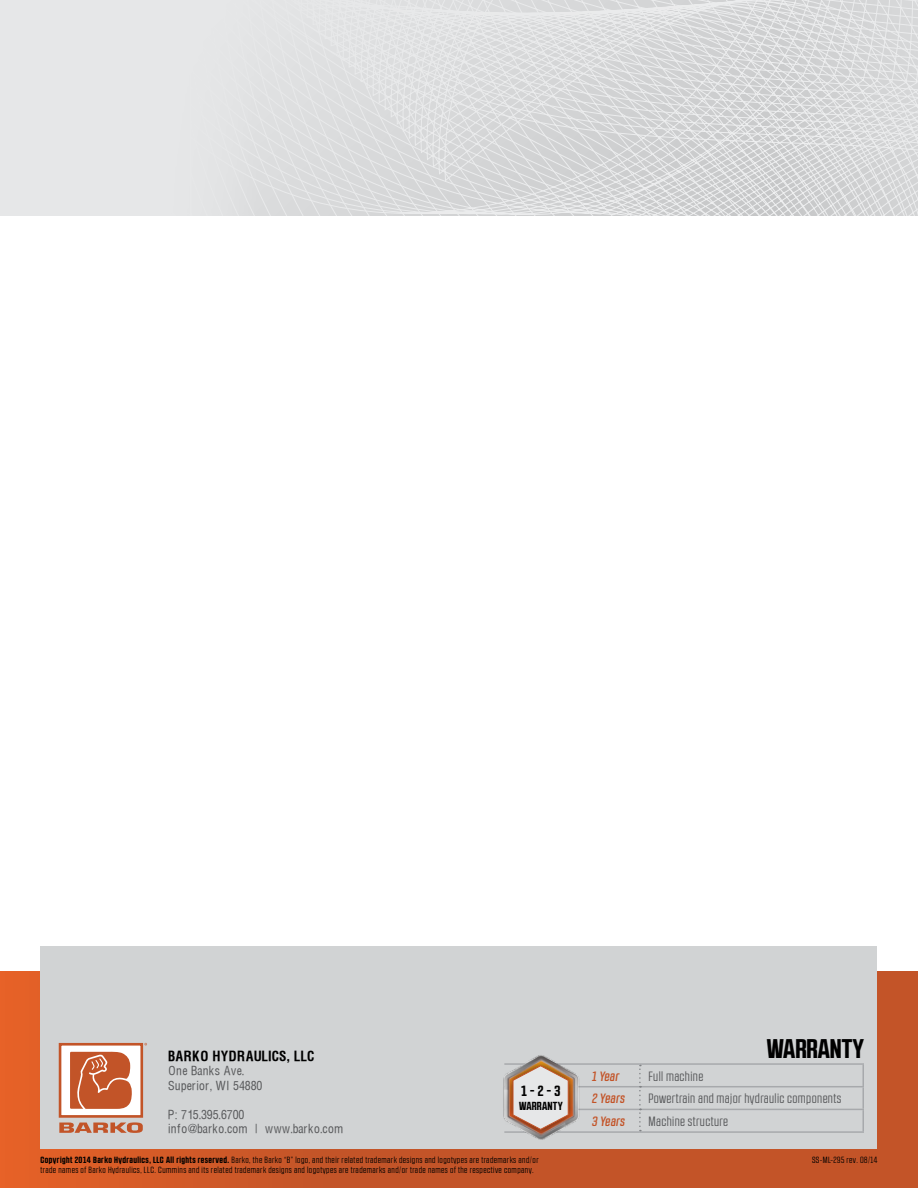
<style>
.page{position:relative;width:918px;height:1188px;background:#fff}
.page>*{position:absolute;margin:0;border:0;box-sizing:border-box;transform-origin:0 0}
.t1{font:700 27px "RB No 2.1 a";color:#000}
.t2{font:700 14.7px "RB No 2.1 a";color:#000}
.t3{font:13.5px "RB No 2.1 a";letter-spacing:.03em;color:#58595b}
.t4{font:700 13.5px "Context Cond S Si";letter-spacing:.05em;color:#000}
.t5{font:italic 500 13.5px "RB No 2.1 a";letter-spacing:.02em;color:#c35428}
.t6{font:12px/14.4px "Context Cond S Si";letter-spacing:.05em;color:#58595b}
.t7{font:700 11.7px "RB No 2.1 a";letter-spacing:.02em;color:#000}
.t8{font:9px/9.8px "RB No 2.1 a";letter-spacing:.05em;color:#000}
.s1{font-weight:700}
</style>
<div class="page">
<svg style="left:0;top:972px;width:918px;height:216px;background:#cc592a"></svg>
<div style="left:40px;top:946px;width:838px;height:202px;background:#d1d3d4"></div>
<div style="left:0;top:0;width:918px;height:216px;background:#e6e7e8"></div>
<hr style="left:504px;top:1086px;width:135px;height:1px;background:#a7a9ac">
<hr style="left:641px;top:1086px;width:223px;height:1px;background:#a7a9ac">
<hr style="left:504px;top:1109px;width:135px;height:1px;background:#a7a9ac">
<hr style="left:641px;top:1109px;width:223px;height:1px;background:#a7a9ac">
<hr style="left:504px;top:1131px;width:136px;height:2px;background:#a7a9ac">
<hr style="left:640px;top:1131px;width:224px;height:2px;background:#a7a9ac">
<hr style="left:504px;top:1063px;width:136px;height:2px;background:#a7a9ac">
<hr style="left:640px;top:1063px;width:224px;height:2px;background:#a7a9ac">
<svg style="left:639px;top:1065px;width:2px;height:66px"></svg>
<hr style="left:862px;top:1065px;width:2px;height:21px;background:#a7a9ac">
<hr style="left:862px;top:1087px;width:2px;height:22px;background:#a7a9ac">
<hr style="left:862px;top:1110px;width:2px;height:21px;background:#a7a9ac">
<img style="left:486px;top:1055px;width:114px;height:98px">
<div style="left:503px;top:1057px;width:75px;height:82px;background:#000;opacity:.75"></div>
<svg style="left:512px;top:1065px;width:57px;height:65px;background:#d4c6be"></svg>
<div style="left:60px;top:1044px;width:82px;height:72px;background:#fff"></div>
<div style="left:59px;top:1043px;width:84px;height:75px;border:3px solid #c25428"></div>
<svg style="left:70px;top:1051px;width:62px;height:58px;background:#ca6c46"></svg>
<svg style="left:59px;top:1122px;width:84px;height:11px"></svg>
<svg style="left:252px;top:0;width:666px;height:216px"></svg>
<h3 class="t4" style="left:168px;top:1048px;width:147px">BARKO HYDRAULICS, LLC</h3>
<h3 class="t6" style="left:168px;top:1063px;width:95px">One Banks Ave.<br>Superior, WI 54880</h3>
<h3 class="t6" style="left:168px;top:1107px;width:176px">P: 715.395.6700<br>info@barko.com | www.barko.com</h3>
<h2 class="t2" style="left:521px;top:1082px;width:40px">1-2-3</h2>
<p class="t7" style="left:519px;top:1099px;width:45px">WARRANTY</p>
<p class="t8" style="left:40px;top:1155px;width:500px"><span class="s1">Copyright 2014 Barko Hydraulics, LLC All rights reserved.</span> Barko, the Barko “B” logo, and their related trademark designs and logotypes are trademarks and/or trade names of Barko Hydraulics, LLC. Cummins and its related trademark designs and logotypes are trademarks and/or trade names of the respective company.</p>
<h1 class="t1" style="left:767px;top:1033px;width:99px">WARRANTY</h1>
<h3 class="t5" style="left:592px;top:1068px;width:29px">1 Year</h3>
<h3 class="t3" style="left:649px;top:1069px;width:56px">Full machine</h3>
<h3 class="t5" style="left:592px;top:1091px;width:34px">2 Years</h3>
<h3 class="t3" style="left:649px;top:1091px;width:194px">Powertrain and major hydraulic components</h3>
<h3 class="t5" style="left:592px;top:1114px;width:34px">3 Years</h3>
<h3 class="t3" style="left:649px;top:1114px;width:81px">Machine structure</h3>
<p class="t8" style="left:812px;top:1155px;width:67px">SS-ML-295 rev. 08/14</p>
</div>
